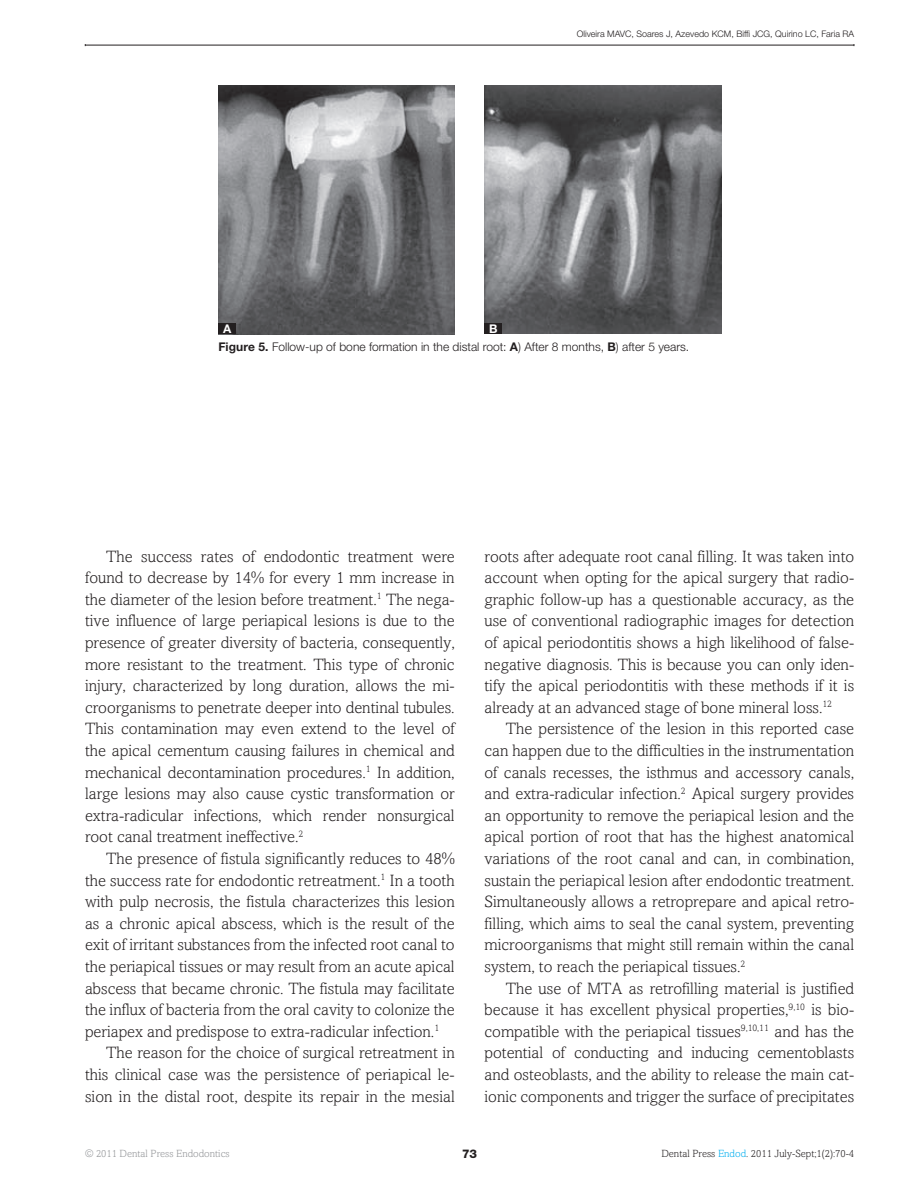
<style>
.page{position:relative;width:918px;height:1188px;background:#fff}
.page>*{position:absolute;margin:0;border:0;box-sizing:border-box;transform-origin:0 0}
.t1{font:300 16.5px/21.6px "Amasis";color:#231f20;text-align:justify}
.t2{font:300 12px "Helvetica Neue LT Std";color:#231f20}
.t3{font:800 12px "Helvetica Neue LT Std";color:#231f20}
.t4{font:700 12px "Helvetica Neue LT Std";color:#fff}
.t5{font:300 10.5px "Amasis";color:#231f20}
.t6{font:300 10.5px "Amasis";color:#939598}
.t7{font:300 9px "Helvetica Neue LT Std";color:#231f20}
.s1{font-weight:700}
.s2{color:#00aeef}
</style>
<div class="page">
<hr style="left:85px;top:45px;width:769px;height:1px;background:#231f20">
<img style="left:485px;top:85px;width:236px;height:249px">
<img style="left:218px;top:85px;width:237px;height:249px">
<div style="left:218px;top:324px;width:18px;height:10px;background:#231f20"></div>
<div style="left:485px;top:324px;width:17px;height:10px;background:#231f20"></div>
<p class="t7" style="left:577px;top:28px;width:279px">Oliveira MAVC, Soares J, Azevedo KCM, Biffi JCG, Quirino LC, Faria RA</p>
<p class="t4" style="left:223px;top:321px;width:10px">A</p>
<p class="t4" style="left:489px;top:321px;width:10px">B</p>
<p class="t2" style="left:218px;top:340px;width:472px"><span class="s1">Figure 5.</span> Follow-up of bone formation in the distal root: <span class="s1">A</span>) After 8 months, <span class="s1">B</span>) after 5 years.</p>
<p class="t1" style="left:85px;top:545px;width:371px;text-indent:21px">The success rates of endodontic treatment were found to decrease by 14% for every 1 mm increase in the diameter of the lesion before treatment.<sup>1</sup> The nega&shy;tive influence of large periapical lesions is due to the presence of greater diversity of bacteria, consequently, more resistant to the treatment. This type of chronic injury, characterized by long duration, allows the mi&shy;croorganisms to penetrate deeper into dentinal tubules.<br>This contamination may even extend to the level of the apical cementum causing failures in chemical and mechanical decontamination procedures.<sup>1</sup> In addition, large lesions may also cause cystic transformation or extra-radicular infections, which render nonsurgical root canal treatment ineffective.<sup>2</sup></p>
<p class="t1" style="left:106px;top:848px;width:350px">The presence of fistula significantly reduces to 48%</p>
<p class="t1" style="left:85px;top:869px;width:371px">the success rate for endodontic retreatment.<sup>1</sup> In a tooth</p>
<p class="t1" style="left:85px;top:891px;width:371px">with pulp necrosis, the fistula characterizes this lesion</p>
<p class="t1" style="left:85px;top:912px;width:371px">as a chronic apical abscess, which is the result of the</p>
<p class="t1" style="left:85px;top:934px;width:371px">exit of irritant substances from the infected root canal to</p>
<p class="t1" style="left:85px;top:956px;width:371px">the periapical tissues or may result from an acute apical</p>
<p class="t1" style="left:85px;top:977px;width:371px">abscess that became chronic. The fistula may facilitate</p>
<p class="t1" style="left:85px;top:999px;width:371px">the influx of bacteria from the oral cavity to colonize the</p>
<p class="t1" style="left:85px;top:1020px;width:356px">periapex and predispose to extra-radicular infection.<sup>1</sup></p>
<p class="t1" style="left:106px;top:1042px;width:350px">The reason for the choice of surgical retreatment in</p>
<p class="t1" style="left:85px;top:1064px;width:371px">this clinical case was the persistence of periapical le-</p>
<p class="t1" style="left:85px;top:1085px;width:371px">sion in the distal root, despite its repair in the mesial</p>
<p class="t1" style="left:485px;top:545px;width:371px">roots after adequate root canal filling. It was taken into account when opting for the apical surgery that radio&shy;graphic follow-up has a questionable accuracy, as the use of conventional radiographic images for detection of apical periodontitis shows a high likelihood of false&shy;negative diagnosis. This is because you can only iden&shy;tify the apical periodontitis with these methods if it is already at an advanced stage of bone mineral loss.<sup>12</sup></p>
<p class="t1" style="left:485px;top:718px;width:371px;text-indent:21px">The persistence of the lesion in this reported case can happen due to the difficulties in the instrumentation of canals recesses, the isthmus and accessory canals, and extra-radicular infection.<sup>2</sup> Apical surgery provides an opportunity to remove the periapical lesion and the apical portion of root that has the highest anatomical variations of the root canal and can, in combination, sustain the periapical lesion after endodontic treatment.<br>Simultaneously allows a retroprepare and apical retro&shy;filling, which aims to seal the canal system, preventing microorganisms that might still remain within the canal system, to reach the periapical tissues.<sup>2</sup></p>
<p class="t1" style="left:485px;top:977px;width:371px;text-indent:21px">The use of MTA as retrofilling material is justified because it has excellent physical properties,<sup>9,10</sup> is bio&shy;compatible with the periapical tissues<sup>9,10,11</sup> and has the potential of conducting and inducing cementoblasts and osteoblasts, and the ability to release the main cat&shy;ionic components and trigger the surface of precipitates</p>
<p class="t6" style="left:85px;top:1148px;width:146px">© 2011 Dental Press Endodontics</p>
<p class="t3" style="left:462px;top:1147px;width:17px">73</p>
<p class="t5" style="left:661px;top:1148px;width:194px">Dental Press <span class="s2">Endod</span>. 2011 July-Sept;1(2):70-4</p>
</div>
